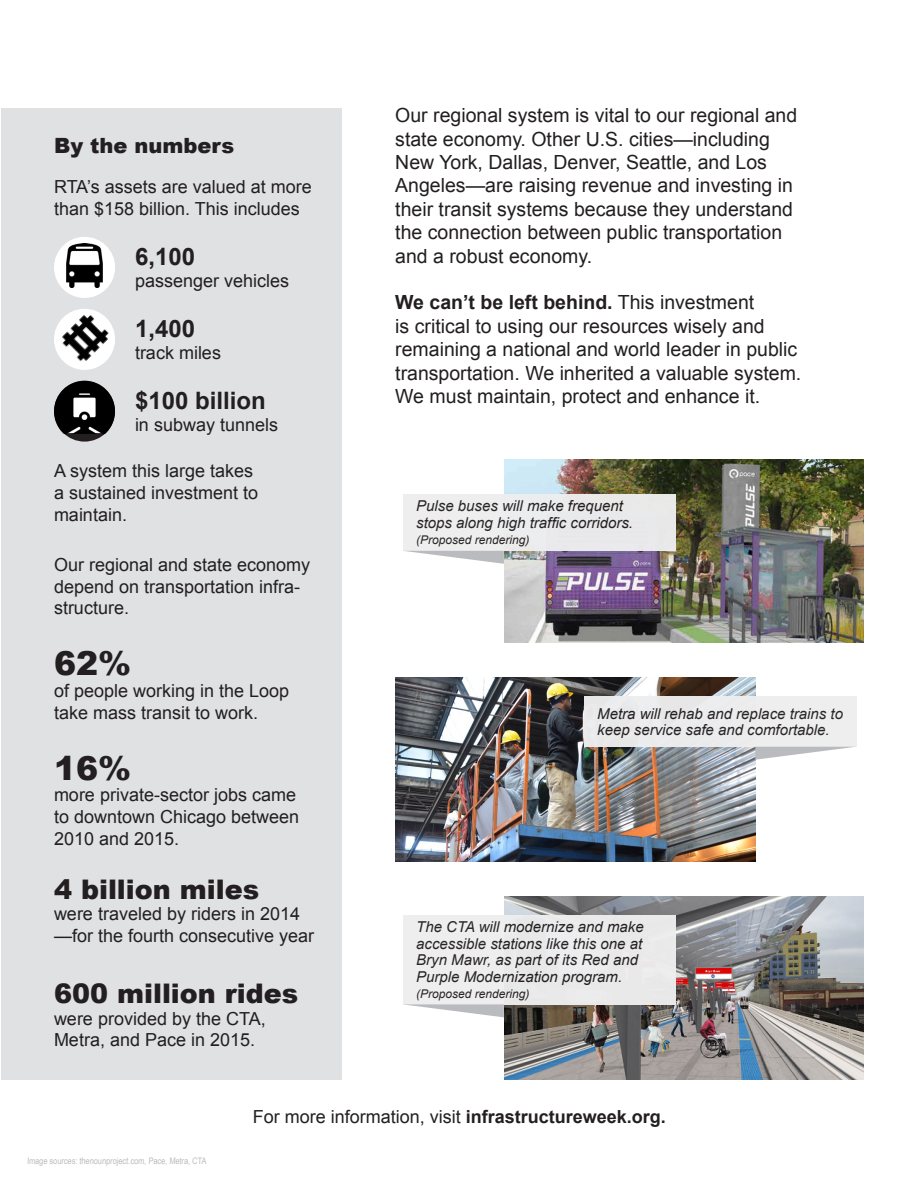
<style>
.page{position:relative;width:918px;height:1188px;background:#fff}
.page>*{position:absolute;margin:0;border:0;box-sizing:border-box;transform-origin:0 0}
.t1{font:900 33px "Arial";color:#231f20}
.t2{font:900 27px "Arial";color:#231f20}
.t3{font:700 24px "Arial";color:#231f20}
.t4{font:900 21px "Arial";color:#231f20}
.t5{font:19.5px/23.4px "Arial";color:#231f20}
.t6{font:18px/21.6px "Arial";color:#231f20}
.t7{font:italic 15px/16.5px "Arial";color:#231f20}
.t8{font:italic 12px "Arial";color:#231f20}
.t9{font:9px "Arial Narrow";color:#babbbe}
.s1{font-weight:700}
</style>
<div class="page">
<div style="left:1px;top:108px;width:340px;height:972px;background:#e0e1e3"></div>
<div style="left:54px;top:309px;width:61px;height:61px;background:#fff;border-radius:50%"></div>
<img style="left:56px;top:311px;width:57px;height:57px">
<div style="left:54px;top:237px;width:61px;height:61px;background:#fff;border-radius:50%"></div>
<img style="left:63px;top:244px;width:40px;height:44px">
<svg style="left:64px;top:434px;width:41px;height:8px"></svg>
<img style="left:54px;top:381px;width:61px;height:53px">
<img style="left:504px;top:896px;width:360px;height:184px">
<div style="left:403px;top:915px;width:273px;height:89px;background:#eeeeef"></div>
<img style="left:504px;top:459px;width:360px;height:184px">
<div style="left:403px;top:494px;width:273px;height:57px;background:#eeeeef"></div>
<svg style="left:405px;top:551px;width:99px;height:13px"></svg>
<svg style="left:403px;top:1004px;width:101px;height:13px"></svg>
<img style="left:395px;top:678px;width:360px;height:183px">
<div style="left:584px;top:696px;width:272px;height:51px;background:#eeeeef"></div>
<svg style="left:755px;top:747px;width:98px;height:13px"></svg>
<p class="t4" style="left:54px;top:131px;width:182px">By the numbers</p>
<p class="t6" style="left:54px;top:176px;width:259px">RTA’s assets are valued at more than $158 billion. This includes</p>
<p class="t3" style="left:135px;top:241px;width:62px">6,100</p>
<p class="t6" style="left:135px;top:270px;width:156px">passenger vehicles</p>
<p class="t3" style="left:135px;top:313px;width:62px">1,400</p>
<p class="t6" style="left:135px;top:342px;width:88px">track miles</p>
<p class="t3" style="left:135px;top:385px;width:132px">$100 billion</p>
<p class="t6" style="left:135px;top:414px;width:145px">in subway tunnels</p>
<p class="t6" style="left:54px;top:461px;width:206px">A system this large takes a sustained investment to maintain.</p>
<p class="t6" style="left:54px;top:554px;width:258px">Our regional and state economy depend on transportation infra&shy;structure.</p>
<p class="t1" style="left:54px;top:640px;width:79px">62%</p>
<p class="t6" style="left:54px;top:680px;width:237px">of people working in the Loop</p>
<p class="t6" style="left:54px;top:702px;width:206px">take mass transit to work.</p>
<p class="t1" style="left:54px;top:744px;width:79px">16%</p>
<p class="t6" style="left:54px;top:785px;width:247px">more private-sector jobs came to downtown Chicago between<br>2010 and 2015.</p>
<p class="t2" style="left:54px;top:869px;width:207px">4 billion miles</p>
<p class="t6" style="left:54px;top:903px;width:262px">were traveled by riders in 2014 —for the fourth consecutive year</p>
<p class="t2" style="left:54px;top:974px;width:246px">600 million rides</p>
<p class="t6" style="left:54px;top:1008px;width:213px">were provided by the CTA,</p>
<p class="t6" style="left:54px;top:1029px;width:203px">Metra, and Pace in 2015.</p>
<p class="t5" style="left:395px;top:104px;width:404px">Our regional system is vital to our regional and state economy. Other U.S. cities—including New York, Dallas, Denver, Seattle, and Los Angeles—are raising revenue and investing in their transit systems because they understand the connection between public transportation and a robust economy.</p>
<p class="t5" style="left:395px;top:291px;width:408px"><span class="s1">We can’t be left behind.</span> This investment<br>is critical to using our resources wisely and remaining a national and world leader in public transportation. We inherited a valuable system.<br>We must maintain, protect and enhance it.</p>
<p class="t7" style="left:416px;top:498px;width:218px">Pulse buses will make frequent stops along high traffic corridors.</p>
<p class="t8" style="left:416px;top:532px;width:115px">(Proposed rendering)</p>
<p class="t7" style="left:597px;top:705px;width:247px">Metra will rehab and replace trains to keep service safe and comfortable.</p>
<p class="t7" style="left:416px;top:919px;width:229px">The CTA will modernize and make accessible stations like this one at<br>Bryn Mawr, as part of its Red and<br>Purple Modernization program.</p>
<p class="t8" style="left:416px;top:986px;width:115px">(Proposed rendering)</p>
<p class="t9" style="left:27px;top:1155px;width:182px">Image sources: thenounproject.com, Pace, Metra, CTA</p>
<p class="t6" style="left:253px;top:1106px;width:415px">For more information, visit <span class="s1">infrastructureweek.org.</span></p>
</div>
